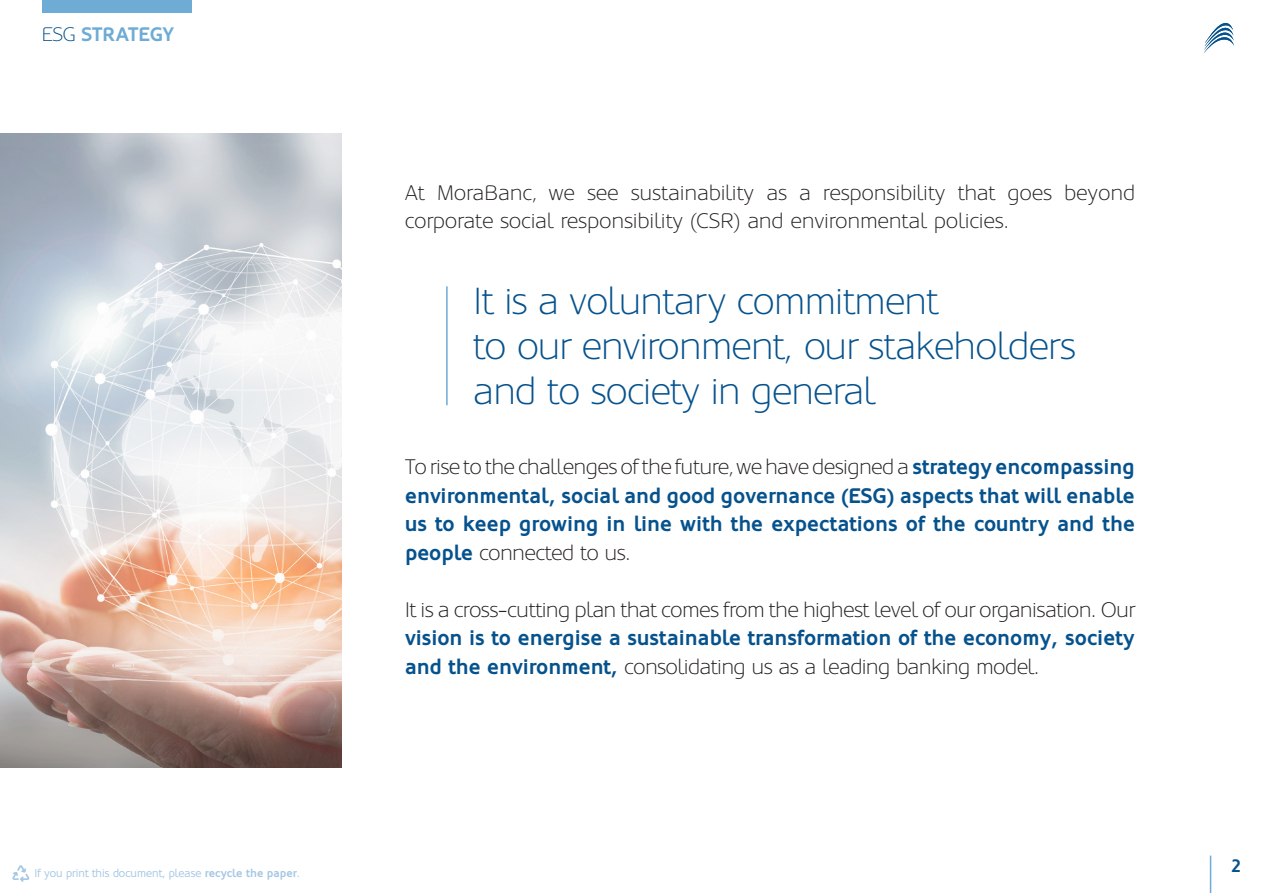
<style>
.page{position:relative;width:1263px;height:893px;background:#fff}
.page>*{position:absolute;margin:0;border:0;box-sizing:border-box;transform-origin:0 0}
.t1{font:300 37.5px/45px "Oblik";color:#06528d}
.t2{font:300 21px/28.5px "Oblik";letter-spacing:.02em;color:#231f20;text-align:justify}
.t3{font:700 21px/28.5px "Oblik";color:#06528d;text-align:justify}
.t4{font:700 19.5px "Oblik";letter-spacing:-.015em;color:#6eabd5}
.t5{font:700 18px "Oblik";color:#06528d}
.t6{font:11.25px "Oblik";color:#a6c7e3}
.s1{font-weight:300;color:#06528d}
.s2{font-weight:700}
.s3{font-weight:300;color:#231f20}
.s4{font-weight:700;color:#06528d}
</style>
<div class="page">
<hr style="left:1210px;top:856px;width:1px;height:37px;background:#6eabd5">
<div style="left:42px;top:0;width:150px;height:13px;background:#6eabd5"></div>
<svg style="left:12px;top:865px;width:17px;height:17px"></svg>
<svg style="left:1204px;top:23px;width:30px;height:30px"></svg>
<hr style="left:446px;top:286px;width:2px;height:119px;background:#6eabd5">
<img style="left:0;top:134px;width:341px;height:633px">
<p class="t4" style="left:42px;top:23px;width:134px"><span class="s1">ESG</span> STRATEGY</p>
<p class="t6" style="left:35px;top:867px;width:267px">If you print this document, please <span class="s2">recycle the paper</span>.</p>
<p class="t2" style="left:405px;top:178px;width:731px">At MoraBanc, we see sustainability as a responsibility that goes beyond corporate social responsibility (CSR) and environmental policies.</p>
<p class="t1" style="left:474px;top:279px;width:603px">It is a voluntary commitment<br>to our environment, our stakeholders and to society in general</p>
<p class="t3" style="left:405px;top:453px;width:731px"><span class="s3">To rise to the challenges of the future, we have designed a</span> strategy encompassing environmental, social and good governance (ESG) aspects that will enable us to keep growing in line with the expectations of the country and the people <span class="s3">connected to us.</span></p>
<p class="t2" style="left:405px;top:596px;width:731px">It is a cross-cutting plan that comes from the highest level of our organisation. Our <span class="s4">vision is to energise a sustainable transformation of the economy, society and the environment,</span> consolidating us as a leading banking model.</p>
<p class="t5" style="left:1232px;top:856px;width:10px">2</p>
</div>
